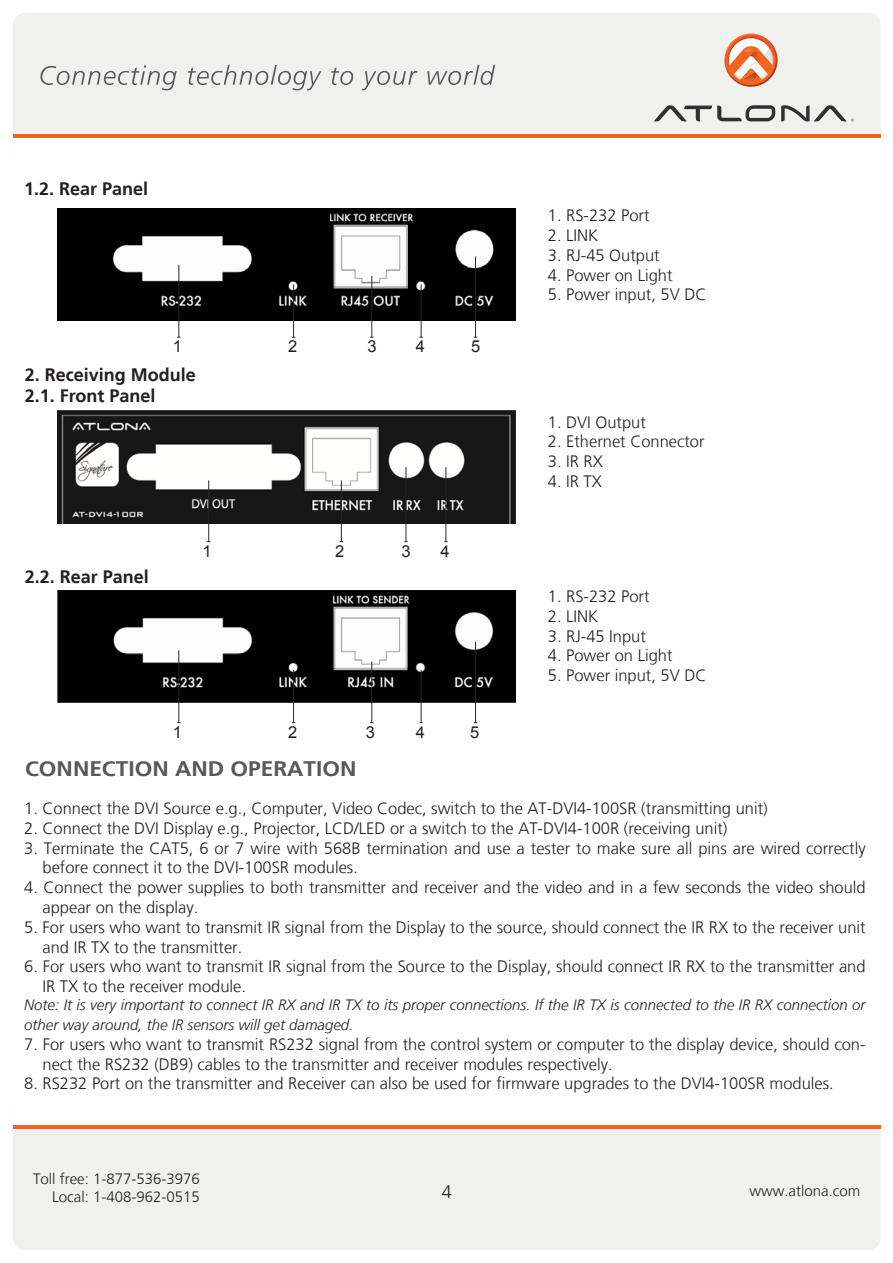
<style>
.page{position:relative;width:893px;height:1263px;background:#fff}
.page>*{position:absolute;margin:0;border:0;box-sizing:border-box;transform-origin:0 0}
.t1{font:700 21px "Frutiger LT";color:#57585a;scale:1.08 1}
.t2{font:700 18px "Frutiger LT";color:#231f20}
.t3{font:300 18px "Frutiger LT";color:#231f20}
.t4{font:300 16.5px/19.8px "Frutiger LT";color:#231f20}
.t5{font:16.5px "Arial";color:#231f20}
.t6{font:italic 300 15px/19.8px "Frutiger LT";color:#231f20}
.t7{font:300 15px/18px "Frutiger LT";color:#231f20;text-align:right}
</style>
<div class="page">
<div style="left:13px;top:1094px;width:868px;height:156px;background:#f0f1ef;border-radius:13px"></div>
<div style="left:13px;top:1091px;width:868px;height:36px;background:#fff"></div>
<hr style="left:13px;top:1125px;width:868px;height:3px;background:#f36421">
<div style="left:13px;top:13px;width:868px;height:156px;background:#f0f1ef;border-radius:13px"></div>
<div style="left:13px;top:136px;width:868px;height:36px;background:#fff"></div>
<hr style="left:13px;top:134px;width:868px;height:4px;background:#f36421">
<svg style="left:654px;top:105px;width:121px;height:16px"></svg>
<svg style="left:781px;top:105px;width:73px;height:17px"></svg>
<svg style="left:724px;top:34px;width:54px;height:53px"></svg>
<svg style="left:726px;top:35px;width:50px;height:50px"></svg>
<svg style="left:728px;top:37px;width:46px;height:46px"></svg>
<svg style="left:40px;top:65px;width:137px;height:25px"></svg>
<svg style="left:188px;top:65px;width:133px;height:25px"></svg>
<svg style="left:331px;top:68px;width:22px;height:17px"></svg>
<svg style="left:362px;top:71px;width:55px;height:19px"></svg>
<svg style="left:427px;top:65px;width:68px;height:20px"></svg>
<img style="left:57px;top:209px;width:459px;height:112px">
<hr style="left:178px;top:265px;width:1px;height:72px;background:#252728">
<hr style="left:293px;top:284px;width:1px;height:53px;background:#252728">
<hr style="left:371px;top:276px;width:1px;height:61px;background:#252728">
<hr style="left:475px;top:256px;width:1px;height:81px;background:#252728">
<hr style="left:421px;top:284px;width:1px;height:53px;background:#252728">
<img style="left:57px;top:411px;width:459px;height:112px">
<hr style="left:208px;top:480px;width:1px;height:62px;background:#252728">
<hr style="left:341px;top:480px;width:1px;height:62px;background:#252728">
<hr style="left:406px;top:467px;width:1px;height:75px;background:#252728">
<hr style="left:446px;top:467px;width:1px;height:75px;background:#252728">
<img style="left:57px;top:590px;width:459px;height:112px">
<hr style="left:178px;top:650px;width:1px;height:73px;background:#252728">
<hr style="left:293px;top:670px;width:1px;height:53px;background:#252728">
<hr style="left:371px;top:661px;width:1px;height:62px;background:#252728">
<hr style="left:475px;top:642px;width:1px;height:81px;background:#252728">
<hr style="left:421px;top:670px;width:1px;height:53px;background:#252728">
<p class="t2" style="left:24px;top:178px;width:126px">1.2. Rear Panel</p>
<p class="t5" style="left:173px;top:336px;width:11px">1</p>
<p class="t5" style="left:288px;top:336px;width:11px">2</p>
<p class="t5" style="left:367px;top:336px;width:11px">3</p>
<p class="t5" style="left:416px;top:336px;width:11px">4</p>
<p class="t5" style="left:471px;top:336px;width:11px">5</p>
<p class="t2" style="left:25px;top:364px;width:173px">2. Receiving Module</p>
<p class="t2" style="left:25px;top:386px;width:132px">2.1. Front Panel</p>
<p class="t2" style="left:25px;top:566px;width:126px">2.2. Rear Panel</p>
<p class="t5" style="left:203px;top:540px;width:11px">1</p>
<p class="t5" style="left:335px;top:540px;width:11px">2</p>
<p class="t5" style="left:402px;top:540px;width:11px">3</p>
<p class="t5" style="left:441px;top:540px;width:11px">4</p>
<p class="t5" style="left:173px;top:722px;width:11px">1</p>
<p class="t5" style="left:288px;top:722px;width:11px">2</p>
<p class="t5" style="left:366px;top:722px;width:11px">3</p>
<p class="t5" style="left:416px;top:722px;width:11px">4</p>
<p class="t5" style="left:470px;top:722px;width:11px">5</p>
<p class="t1" style="left:25px;top:756px;width:308px">CONNECTION AND OPERATION</p>
<p class="t4" style="left:548px;top:206px;width:103px">1. RS-232 Port</p>
<p class="t4" style="left:548px;top:226px;width:52px">2. LINK</p>
<p class="t4" style="left:548px;top:245px;width:113px">3. RJ-45 Output</p>
<p class="t4" style="left:548px;top:265px;width:126px">4. Power on Light</p>
<p class="t4" style="left:548px;top:285px;width:160px">5. Power input, 5V DC</p>
<p class="t4" style="left:548px;top:412px;width:100px">1. DVI Output</p>
<p class="t4" style="left:548px;top:432px;width:158px">2. Ethernet Connector</p>
<p class="t4" style="left:548px;top:452px;width:57px">3. IR RX</p>
<p class="t4" style="left:548px;top:472px;width:56px">4. IR TX</p>
<p class="t4" style="left:548px;top:587px;width:103px">1. RS-232 Port</p>
<p class="t4" style="left:548px;top:606px;width:52px">2. LINK</p>
<p class="t4" style="left:548px;top:626px;width:100px">3. RJ-45 Input</p>
<p class="t4" style="left:548px;top:646px;width:126px">4. Power on Light</p>
<p class="t4" style="left:548px;top:666px;width:160px">5. Power input, 5V DC</p>
<p class="t4" style="left:24px;top:799px;width:745px">1. Connect the DVI Source e.g., Computer, Video Codec, switch to the AT-DVI4-100SR (transmitting unit)</p>
<p class="t4" style="left:24px;top:818px;width:705px">2. Connect the DVI Display e.g., Projector, LCD/LED or a switch to the AT-DVI4-100R (receiving unit)</p>
<p class="t4" style="left:43px;top:838px;width:825px;text-indent:-18px">3. Terminate the CAT5, 6 or 7 wire with 568B termination and use a tester to make sure all pins are wired correctly before connect it to the DVI-100SR modules.</p>
<p class="t4" style="left:43px;top:878px;width:825px;text-indent:-18px">4. Connect the power supplies to both transmitter and receiver and the video and in a few seconds the video should appear on the display.</p>
<p class="t4" style="left:43px;top:917px;width:825px;text-indent:-18px">5. For users who want to transmit IR signal from the Display to the source, should connect the IR RX to the receiver unit and IR TX to the transmitter.</p>
<p class="t4" style="left:43px;top:957px;width:825px;text-indent:-18px">6. For users who want to transmit IR signal from the Source to the Display, should connect IR RX to the transmitter and<br>IR TX to the receiver module.</p>
<p class="t6" style="left:24px;top:995px;width:843px">Note: It is very important to connect IR RX and IR TX to its proper connections. If the IR TX is connected to the IR RX connection or other way around, the IR sensors will get damaged.</p>
<p class="t4" style="left:43px;top:1034px;width:825px;text-indent:-18px">7. For users who want to transmit RS232 signal from the control system or computer to the display device, should con&shy;nect the RS232 (DB9) cables to the transmitter and receiver modules respectively.</p>
<p class="t4" style="left:24px;top:1074px;width:811px">8. RS232 Port on the transmitter and Receiver can also be used for firmware upgrades to the DVI4-100SR modules.</p>
<p class="t7" style="left:33px;top:1170px;width:168px">Toll free: 1-877-536-3976<br>Local: 1-408-962-0515</p>
<p class="t3" style="left:442px;top:1181px;width:12px">4</p>
<p class="t7" style="left:749px;top:1181px;width:112px">www.atlona.com</p>
</div>
